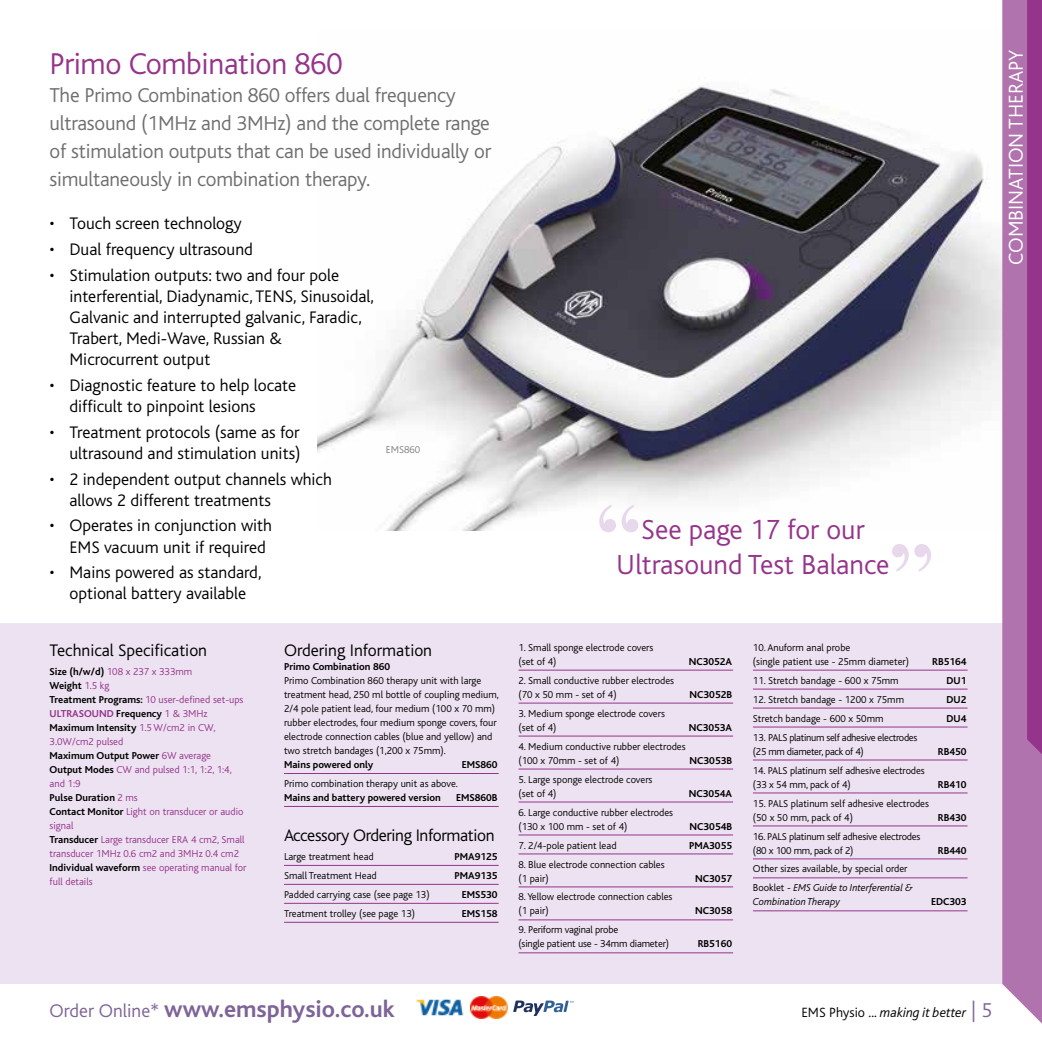
<style>
.page{position:relative;width:1042px;height:1042px;background:#fff}
.page>*{position:absolute;margin:0;border:0;box-sizing:border-box;transform-origin:0 0}
.t1{font:300 31.5px "Bliss";letter-spacing:-.01em;color:#95348b}
.t2{font:300 28.88px/34.6px "Bliss";color:#95348b;text-align:center}
.t3{font:700 24.5px "Bliss";color:#7e6398}
.t4{font:300 21px/28px "Bliss";letter-spacing:-.01em;color:#6f6f6e}
.t5{font:300 21px "Bliss";color:#fff}
.t6{font:300 17.5px/21px "Bliss";color:#000}
.t7{font:300 17.5px "Bliss";letter-spacing:-.02em;color:#000}
.t8{font:italic 300 14px "Bliss";color:#000}
.t9{font:300 10.5px/14px "Bliss";color:#000}
.t10{font:300 10.5px/14px "Bliss";color:#95348b}
.t11{font:700 10.5px "Bliss";color:#000}
.t12{font:300 10.5px/14px "Bliss";letter-spacing:-.03em;color:#000}
.t13{font:300 10.5px/14px "Bliss";letter-spacing:-.02em;color:#000}
.t14{font:italic 300 10.5px "Bliss";color:#000}
.t15{font:300 10.5px "Bliss";color:#828282}
.s1{font-weight:700;color:#000}
.s2{font-weight:700}
.s3{font-weight:300;font-size:19.25px}
.s4{font-style:italic}
.s5{font-style:normal}
.s6{font-style:normal;font-size:21px;color:#7e6398}
</style>
<div class="page">
<img style="left:318px;top:84px;width:684px;height:447px">
<div style="left:0;top:623px;width:1042px;height:361px;background:#ede2f1"></div>
<svg style="left:1002px;top:0;width:40px;height:1023px;background:#b273ae"></svg>
<hr style="left:284px;top:773px;width:215px;height:1px;background:#95348b">
<hr style="left:284px;top:806px;width:215px;height:1px;background:#95348b">
<hr style="left:284px;top:865px;width:215px;height:1px;background:#95348b">
<hr style="left:284px;top:884px;width:215px;height:1px;background:#95348b">
<hr style="left:284px;top:903px;width:215px;height:1px;background:#95348b">
<hr style="left:284px;top:922px;width:215px;height:1px;background:#95348b">
<hr style="left:518px;top:670px;width:215px;height:1px;background:#95348b">
<hr style="left:518px;top:702px;width:215px;height:1px;background:#95348b">
<hr style="left:518px;top:735px;width:215px;height:1px;background:#95348b">
<hr style="left:518px;top:768px;width:215px;height:1px;background:#95348b">
<hr style="left:518px;top:801px;width:215px;height:1px;background:#95348b">
<hr style="left:518px;top:834px;width:215px;height:1px;background:#95348b">
<hr style="left:518px;top:853px;width:215px;height:1px;background:#95348b">
<hr style="left:518px;top:886px;width:215px;height:1px;background:#95348b">
<hr style="left:518px;top:919px;width:215px;height:1px;background:#95348b">
<hr style="left:518px;top:952px;width:215px;height:1px;background:#95348b">
<hr style="left:753px;top:670px;width:214px;height:1px;background:#95348b">
<hr style="left:753px;top:688px;width:214px;height:1px;background:#95348b">
<hr style="left:753px;top:707px;width:214px;height:1px;background:#95348b">
<hr style="left:753px;top:726px;width:214px;height:1px;background:#95348b">
<hr style="left:753px;top:759px;width:214px;height:1px;background:#95348b">
<hr style="left:753px;top:792px;width:214px;height:1px;background:#95348b">
<hr style="left:753px;top:825px;width:214px;height:1px;background:#95348b">
<hr style="left:753px;top:858px;width:214px;height:1px;background:#95348b">
<hr style="left:753px;top:877px;width:214px;height:1px;background:#95348b">
<hr style="left:753px;top:910px;width:214px;height:1px;background:#95348b">
<img style="left:471px;top:996px;width:37px;height:22px">
<img style="left:416px;top:998px;width:48px;height:18px">
<svg style="left:513px;top:1000px;width:60px;height:16px"></svg>
<svg style="left:599px;top:505px;width:39px;height:27px"></svg>
<svg style="left:892px;top:544px;width:39px;height:28px"></svg>
<h1 class="t1" style="left:50px;top:47px;width:294px">Primo Combination 860</h1>
<h3 class="t4" style="left:50px;top:81px;width:443px">The Primo Combination 860 offers dual frequency ultrasound (1MHz and 3MHz) and the complete range of stimulation outputs that can be used individually or simultaneously in combination therapy.</h3>
<h3 class="t6" style="left:50px;top:213px;width:194px">• Touch screen technology</h3>
<h3 class="t6" style="left:50px;top:239px;width:205px">• Dual frequency ultrasound</h3>
<h3 class="t6" style="left:69px;top:265px;width:306px;text-indent:-20px">• Stimulation outputs: two and four pole interferential, Diadynamic, TENS, Sinusoidal, Galvanic and interrupted galvanic, Faradic, Trabert, Medi-Wave, Russian &amp; Microcurrent output</h3>
<h3 class="t6" style="left:69px;top:375px;width:228px;text-indent:-20px">• Diagnostic feature to help locate difficult to pinpoint lesions</h3>
<h3 class="t6" style="left:50px;top:422px;width:252px;text-align:right">• Treatment protocols (same as for ultrasound and stimulation units)</h3>
<h3 class="t6" style="left:69px;top:468px;width:264px;text-indent:-20px">• 2 independent output channels which allows 2 different treatments</h3>
<h3 class="t6" style="left:69px;top:515px;width:204px;text-indent:-20px">• Operates in conjunction with<br>EMS vacuum unit if required</h3>
<h3 class="t6" style="left:50px;top:562px;width:213px;text-align:center">• Mains powered as standard, optional battery available</h3>
<p class="t15" style="left:386px;top:444px;width:36px">EMS860</p>
<h3 class="t6" style="left:50px;top:640px;width:159px">Technical Specification</h3>
<p class="t10" style="left:50px;top:665px;width:198px"><span class="s1">Size (h/w/d)</span> 108 x 237 x 333mm<br><span class="s1">Weight</span> 1.5 kg<br><span class="s1">Treatment Programs:</span> 10 user-defined set-ups<br><span class="s2">ULTRASOUND</span> <span class="s1">Frequency</span> 1 &amp; 3MHz<br><span class="s1">Maximum Intensity</span> 1.5 W/cm2 in CW,<br>3.0W/cm2 pulsed<br><span class="s1">Maximum Output Power</span> 6W average<br><span class="s1">Output Modes</span> CW and pulsed 1:1, 1:2, 1:4, and 1:9<br><span class="s1">Pulse Duration</span> 2 ms<br><span class="s1">Contact Monitor</span> Light on transducer or audio signal<br><span class="s1">Transducer</span> Large transducer ERA 4 cm2, Small transducer 1MHz 0.6 cm2 and 3MHz 0.4 cm2<br><span class="s1">Individual waveform</span> see operating manual for full details</p>
<h3 class="t6" style="left:284px;top:640px;width:150px">Ordering Information</h3>
<p class="t11" style="left:284px;top:661px;width:108px">Primo Combination 860</p>
<p class="t9" style="left:284px;top:674px;width:216px">Primo Combination 860 therapy unit with large treatment head, 250 ml bottle of coupling medium, 2/4 pole patient lead, four medium (100 x 70 mm) rubber electrodes, four medium sponge covers, four electrode connection cables (blue and yellow) and two stretch bandages (1,200 x 75mm).</p>
<p class="t11" style="left:284px;top:759px;width:91px">Mains powered only</p>
<p class="t11" style="left:462px;top:759px;width:37px">EMS860</p>
<p class="t9" style="left:284px;top:777px;width:175px">Primo combination therapy unit as above.</p>
<p class="t11" style="left:284px;top:792px;width:158px">Mains and battery powered version</p>
<p class="t11" style="left:456px;top:792px;width:43px">EMS860B</p>
<h3 class="t7" style="left:284px;top:826px;width:212px">Accessory Ordering Information</h3>
<p class="t9" style="left:284px;top:850px;width:91px">Large treatment head</p>
<p class="t11" style="left:455px;top:851px;width:44px">PMA9125</p>
<p class="t9" style="left:284px;top:869px;width:94px">Small Treatment Head</p>
<p class="t11" style="left:455px;top:870px;width:44px">PMA9135</p>
<p class="t9" style="left:284px;top:887px;width:147px">Padded carrying case (see page 13)</p>
<p class="t11" style="left:462px;top:889px;width:37px">EMS530</p>
<p class="t9" style="left:284px;top:906px;width:132px">Treatment trolley (see page 13)</p>
<p class="t11" style="left:462px;top:908px;width:37px">EMS158</p>
<h3 class="t3" style="left:50px;top:996px;width:347px"><span class="s3">Order Online*</span> www.emsphysio.co.uk</h3>
<h3 class="t5" style="left:1005px;top:265px;width:217px;rotate:-90deg">COMBINATION THERAPY</h3>
<h2 class="t2" style="left:616px;top:513px;width:275px">See page 17 for our<br>Ultrasound Test Balance</h2>
<p class="t9" style="left:518px;top:640px;width:136px">1. Small sponge electrode covers (set of 4)</p>
<p class="t11" style="left:689px;top:656px;width:45px">NC3052A</p>
<p class="t9" style="left:753px;top:640px;width:158px">10. Anuform anal probe<br>(single patient use - 25mm diameter)</p>
<p class="t11" style="left:932px;top:656px;width:36px">RB5164</p>
<p class="t9" style="left:518px;top:673px;width:157px">2. Small conductive rubber electrodes (70 x 50 mm - set of 4)</p>
<p class="t9" style="left:518px;top:706px;width:148px">3. Medium sponge electrode covers (set of 4)</p>
<p class="t11" style="left:689px;top:689px;width:44px">NC3052B</p>
<p class="t11" style="left:689px;top:722px;width:45px">NC3053A</p>
<p class="t9" style="left:518px;top:739px;width:169px">4. Medium conductive rubber electrodes (100 x 70mm - set of 4)</p>
<p class="t11" style="left:689px;top:755px;width:44px">NC3053B</p>
<p class="t9" style="left:518px;top:772px;width:135px">5. Large sponge electrode covers (set of 4)</p>
<p class="t9" style="left:518px;top:805px;width:156px">6. Large conductive rubber electrodes (130 x 100 mm - set of 4)</p>
<p class="t11" style="left:689px;top:787px;width:45px">NC3054A</p>
<p class="t11" style="left:689px;top:820px;width:44px">NC3054B</p>
<p class="t9" style="left:518px;top:838px;width:100px">7. 2/4-pole patient lead</p>
<p class="t11" style="left:689px;top:839px;width:44px">PMA3055</p>
<p class="t9" style="left:518px;top:857px;width:148px">8. Blue electrode connection cables (1 pair)</p>
<p class="t11" style="left:695px;top:872px;width:38px">NC3057</p>
<p class="t9" style="left:518px;top:890px;width:155px">8. Yellow electrode connection cables (1 pair)</p>
<p class="t9" style="left:518px;top:923px;width:152px">9. Periform vaginal probe<br>(single patient use - 34mm diameter)</p>
<p class="t11" style="left:695px;top:905px;width:38px">NC3058</p>
<p class="t11" style="left:698px;top:938px;width:36px">RB5160</p>
<p class="t9" style="left:753px;top:673px;width:147px">11. Stretch bandage - 600 x 75mm</p>
<p class="t11" style="left:946px;top:675px;width:21px">DU1</p>
<p class="t9" style="left:753px;top:692px;width:153px">12. Stretch bandage - 1200 x 75mm</p>
<p class="t11" style="left:946px;top:694px;width:21px">DU2</p>
<p class="t9" style="left:753px;top:711px;width:132px">Stretch bandage - 600 x 50mm</p>
<p class="t11" style="left:946px;top:713px;width:21px">DU4</p>
<p class="t12" style="left:753px;top:730px;width:166px">13. PALS platinum self adhesive electrodes (25 mm diameter, pack of 4)</p>
<p class="t11" style="left:938px;top:746px;width:30px">RB450</p>
<p class="t9" style="left:753px;top:763px;width:173px">14. PALS platinum self adhesive electrodes (33 x 54 mm, pack of 4)</p>
<p class="t9" style="left:753px;top:796px;width:178px">15. PALS platinum self adhesive electrodes (50 x 50 mm, pack of 4)</p>
<p class="t13" style="left:753px;top:829px;width:169px">16. PALS platinum self adhesive electrodes (80 x 100 mm, pack of 2)</p>
<p class="t11" style="left:938px;top:778px;width:30px">RB410</p>
<p class="t11" style="left:938px;top:811px;width:30px">RB430</p>
<p class="t11" style="left:938px;top:844px;width:30px">RB440</p>
<p class="t9" style="left:753px;top:860px;width:162px;line-height:18.9px">Other sizes available, by special order<br>Booklet - <span class="s4">EMS Guide to Interferential &amp;</span></p>
<p class="t14" style="left:753px;top:896px;width:89px">Combination Therapy</p>
<p class="t11" style="left:931px;top:896px;width:37px">EDC303</p>
<h3 class="t8" style="left:801px;top:1005px;width:192px"><span class="s5">EMS Physio ...</span> making it better <span class="s6">| 5</span></h3>
</div>
